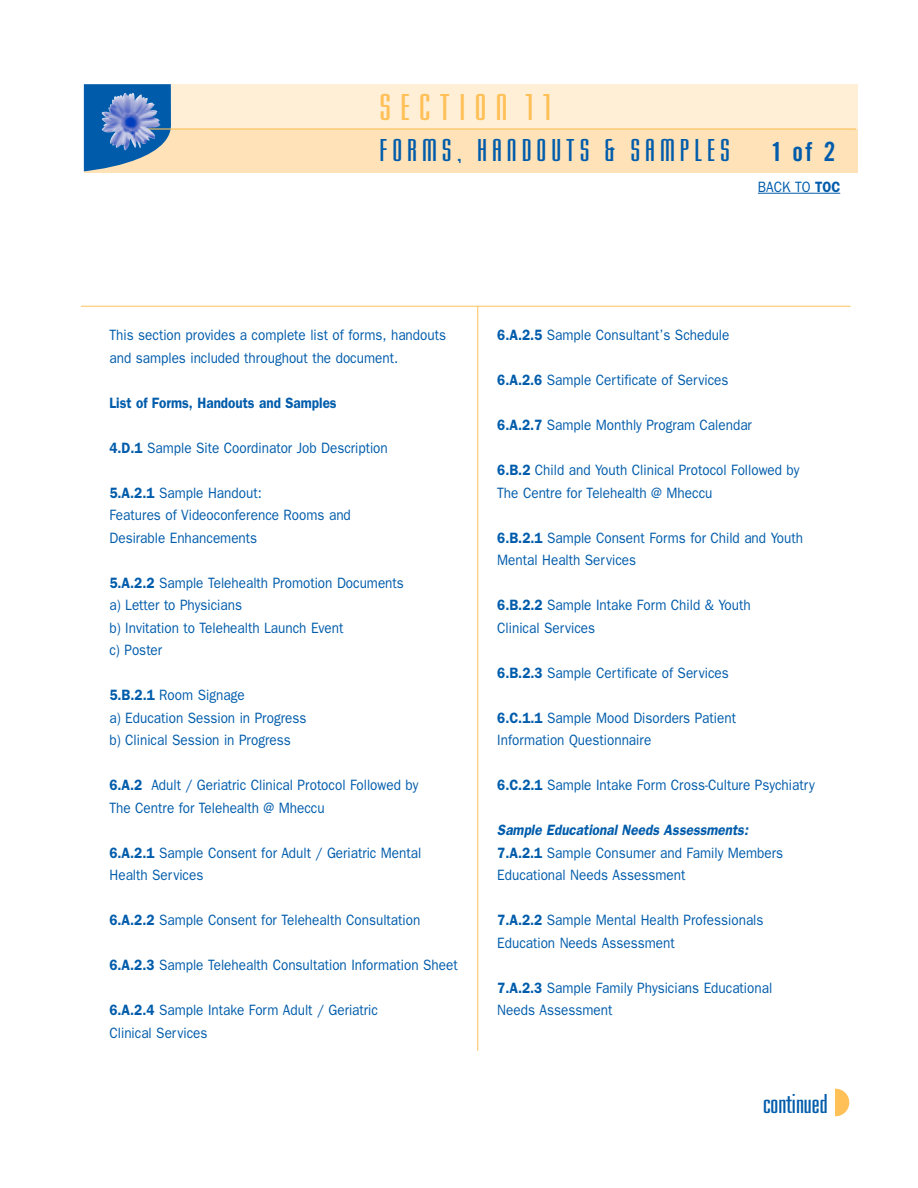
<style>
.page{position:relative;width:918px;height:1188px;background:#fff}
.page>*{position:absolute;margin:0;border:0;box-sizing:border-box;transform-origin:0 0}
.t1{font:39px "Mekanik Plain";letter-spacing:.2em;color:#fec057;scale:1.2 1}
.t2{font:33px "Mekanik Plain";letter-spacing:.125em;color:#005cab;scale:1.2 1}
.t3{font:28.5px "Mekanik Plain";color:#005cab;scale:1.2 1}
.t4{font:27px "Alternate Gothic No 2 BT";color:#005cab;scale:1.1 1}
.t5{font:15px/22.5px "Franklin Gothic";color:#005cab;scale:.9 1}
.t6{font:600 15px "Franklin Gothic";color:#005cab;scale:.9 1}
.s1{font-weight:600}
.s2{font-weight:600;font-style:italic}
</style>
<div class="page">
<div style="left:157px;top:84px;width:700px;height:45px;background:#ffefd7"></div>
<div style="left:84px;top:129px;width:773px;height:43px;background:#ffe2b7"></div>
<svg style="left:84px;top:84px;width:87px;height:87px"></svg>
<hr style="left:142px;top:128px;width:714px;height:2px;background:#fec057">
<hr style="left:81px;top:306px;width:769px;height:1px;background:#fec057">
<hr style="left:477px;top:306px;width:1px;height:745px;background:#fec057">
<div style="left:822px;top:1089px;width:27px;height:27px;background:#fec057;border-radius:50%"></div>
<div style="left:819px;top:1087px;width:16px;height:37px;background:#fff"></div>
<hr style="left:758px;top:193px;width:57px;height:1px;background:#005cab">
<svg style="left:815px;top:193px;width:25px;height:1px"></svg>
<img style="left:102px;top:93px;width:58px;height:57px">
<h1 class="t1" style="left:380px;top:93px;width:145px">SECTION 11</h1>
<h2 class="t2" style="left:380px;top:139px;width:294px">FORMS, HANDOUTS &amp; SAMPLES</h2>
<h3 class="t4" style="left:773px;top:142px;width:58px">1 of 2</h3>
<p class="t5" style="left:758px;top:177px;width:93px">BACK TO <span class="s1">TOC</span></p>
<p class="t5" style="left:109px;top:325px;width:376px">This section provides a complete list of forms, handouts and samples included throughout the document.</p>
<p class="t6" style="left:109px;top:398px;width:254px">List of Forms, Handouts and Samples</p>
<p class="t5" style="left:109px;top:438px;width:311px"><span class="s1">4.D.1</span> Sample Site Coordinator Job Description</p>
<p class="t5" style="left:109px;top:483px;width:270px"><span class="s1">5.A.2.1</span> Sample Handout:<br>Features of Videoconference Rooms and<br>Desirable Enhancements</p>
<p class="t5" style="left:109px;top:573px;width:329px"><span class="s1">5.A.2.2</span> Sample Telehealth Promotion Documents a) Letter to Physicians<br>b) Invitation to Telehealth Launch Event<br>c) Poster</p>
<p class="t5" style="left:109px;top:685px;width:221px"><span class="s1">5.B.2.1</span> Room Signage<br>a) Education Session in Progress b) Clinical Session in Progress</p>
<p class="t5" style="left:109px;top:775px;width:345px"><span class="s1">6.A.2</span> Adult / Geriatric Clinical Protocol Followed by<br>The Centre for Telehealth @ Mheccu</p>
<p class="t5" style="left:109px;top:843px;width:348px"><span class="s1">6.A.2.1</span> Sample Consent for Adult / Geriatric Mental<br>Health Services</p>
<p class="t5" style="left:109px;top:910px;width:347px"><span class="s1">6.A.2.2</span> Sample Consent for Telehealth Consultation</p>
<p class="t5" style="left:109px;top:955px;width:388px"><span class="s1">6.A.2.3</span> Sample Telehealth Consultation Information Sheet</p>
<p class="t5" style="left:109px;top:1000px;width:300px"><span class="s1">6.A.2.4</span> Sample Intake Form Adult / Geriatric<br>Clinical Services</p>
<p class="t5" style="left:497px;top:325px;width:260px"><span class="s1">6.A.2.5</span> Sample Consultant’s Schedule</p>
<p class="t5" style="left:497px;top:370px;width:259px"><span class="s1">6.A.2.6</span> Sample Certificate of Services</p>
<p class="t5" style="left:497px;top:415px;width:285px"><span class="s1">6.A.2.7</span> Sample Monthly Program Calendar</p>
<p class="t5" style="left:497px;top:460px;width:337px"><span class="s1">6.B.2</span> Child and Youth Clinical Protocol Followed by<br>The Centre for Telehealth @ Mheccu</p>
<p class="t5" style="left:497px;top:528px;width:341px"><span class="s1">6.B.2.1</span> Sample Consent Forms for Child and Youth<br>Mental Health Services</p>
<p class="t5" style="left:497px;top:595px;width:283px"><span class="s1">6.B.2.2</span> Sample Intake Form Child &amp; Youth<br>Clinical Services</p>
<p class="t5" style="left:497px;top:663px;width:259px"><span class="s1">6.B.2.3</span> Sample Certificate of Services</p>
<p class="t5" style="left:497px;top:708px;width:267px"><span class="s1">6.C.1.1</span> Sample Mood Disorders Patient<br>Information Questionnaire</p>
<p class="t5" style="left:497px;top:775px;width:355px"><span class="s1">6.C.2.1</span> Sample Intake Form Cross-Culture Psychiatry</p>
<p class="t5" style="left:497px;top:820px;width:319px"><span class="s2">Sample Educational Needs Assessments:<br></span><span class="s1">7.A.2.1</span> Sample Consumer and Family Members<br>Educational Needs Assessment</p>
<p class="t5" style="left:497px;top:910px;width:297px"><span class="s1">7.A.2.2</span> Sample Mental Health Professionals<br>Education Needs Assessment</p>
<p class="t5" style="left:497px;top:978px;width:307px"><span class="s1">7.A.2.3</span> Sample Family Physicians Educational<br>Needs Assessment</p>
<h3 class="t3" style="left:763px;top:1093px;width:55px">continued</h3>
</div>
